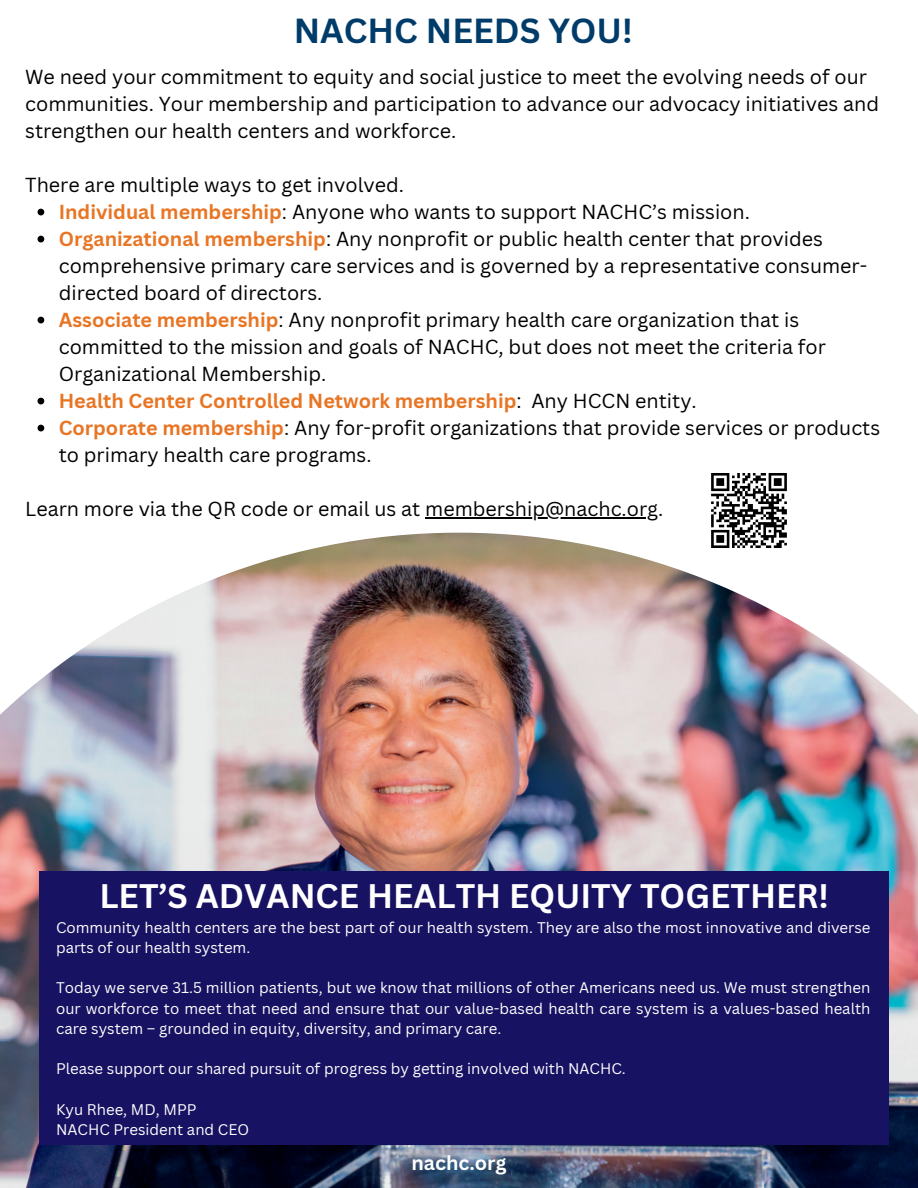
<style>
.page{position:relative;width:918px;height:1188px;background:#fff}
.page>*{position:absolute;margin:0;border:0;box-sizing:border-box;transform-origin:0 0}
.t1{font:700 33.9px "Canva Sans";color:#003c6a}
.t2{font:700 33.15px "Canva Sans";color:#fff}
.t3{font:19.8px/27px "Canva Sans";color:#000}
.t4{font:700 19.8px "Canva Sans";color:#e87524}
.t5{font:700 19.8px "Canva Sans";color:#fff}
.t6{font:15px/20.2px "Canva Sans";color:#fff}
.s1{font-weight:700;color:#e87524}
.s2{font-weight:400;color:#000}
</style>
<div class="page">
<img style="left:0;top:533px;width:918px;height:655px">
<div style="left:40px;top:872px;width:849px;height:273px;background:#181263"></div>
<img style="left:701px;top:473px;width:97px;height:86px">
<svg style="left:38px;top:209px;width:6px;height:6px"></svg>
<svg style="left:38px;top:236px;width:6px;height:6px"></svg>
<svg style="left:38px;top:317px;width:6px;height:6px"></svg>
<svg style="left:38px;top:398px;width:6px;height:6px"></svg>
<svg style="left:38px;top:425px;width:6px;height:6px"></svg>
<hr style="left:425px;top:517px;width:233px;height:1px;background:#000">
<p class="t1" style="left:294px;top:7px;width:340px">NACHC NEEDS YOU!</p>
<p class="t3" style="left:25px;top:63px;width:855px">We need your commitment to equity and social justice to meet the evolving needs of our communities. Your membership and participation to advance our advocacy initiatives and strengthen our health centers and workforce.</p>
<p class="t3" style="left:25px;top:171px;width:380px">There are multiple ways to get involved.</p>
<p class="t3" style="left:59px;top:198px;width:693px"><span class="s1">Individual membership</span>: Anyone who wants to support NACHC’s mission.</p>
<p class="t3" style="left:59px;top:225px;width:810px"><span class="s1">Organizational membership</span>: Any nonprofit or public health center that provides comprehensive primary care services and is governed by a representative consumer&shy;directed board of directors.</p>
<p class="t3" style="left:59px;top:306px;width:769px"><span class="s1">Associate membership</span>: Any nonprofit primary health care organization that is committed to the mission and goals of NACHC, but does not meet the criteria for<br>Organizational Membership.</p>
<p class="t4" style="left:59px;top:387px;width:640px">Health Center Controlled Network membership<span class="s2">: Any HCCN entity.</span></p>
<p class="t3" style="left:59px;top:414px;width:823px"><span class="s1">Corporate membership</span>: Any for-profit organizations that provide services or products to primary health care programs.</p>
<p class="t3" style="left:25px;top:495px;width:640px">Learn more via the QR code or email us at membership@nachc.org.</p>
<p class="t2" style="left:99px;top:872px;width:731px">LET’S ADVANCE HEALTH EQUITY TOGETHER!</p>
<p class="t6" style="left:56px;top:917px;width:816px">Community health centers are the best part of our health system. They are also the most innovative and diverse parts of our health system.</p>
<p class="t6" style="left:56px;top:977px;width:816px;text-align:justify">Today we serve 31.5 million patients, but we know that millions of other Americans need us. We must strengthen our workforce to meet that need and ensure that our value-based health care system is a values-based health care system – grounded in equity, diversity, and primary care.</p>
<p class="t6" style="left:56px;top:1058px;width:571px">Please support our shared pursuit of progress by getting involved with NACHC.</p>
<p class="t6" style="left:56px;top:1099px;width:142px">Kyu Rhee, MD, MPP</p>
<p class="t6" style="left:56px;top:1119px;width:195px">NACHC President and CEO</p>
<p class="t5" style="left:411px;top:1149px;width:97px">nachc.org</p>
</div>
